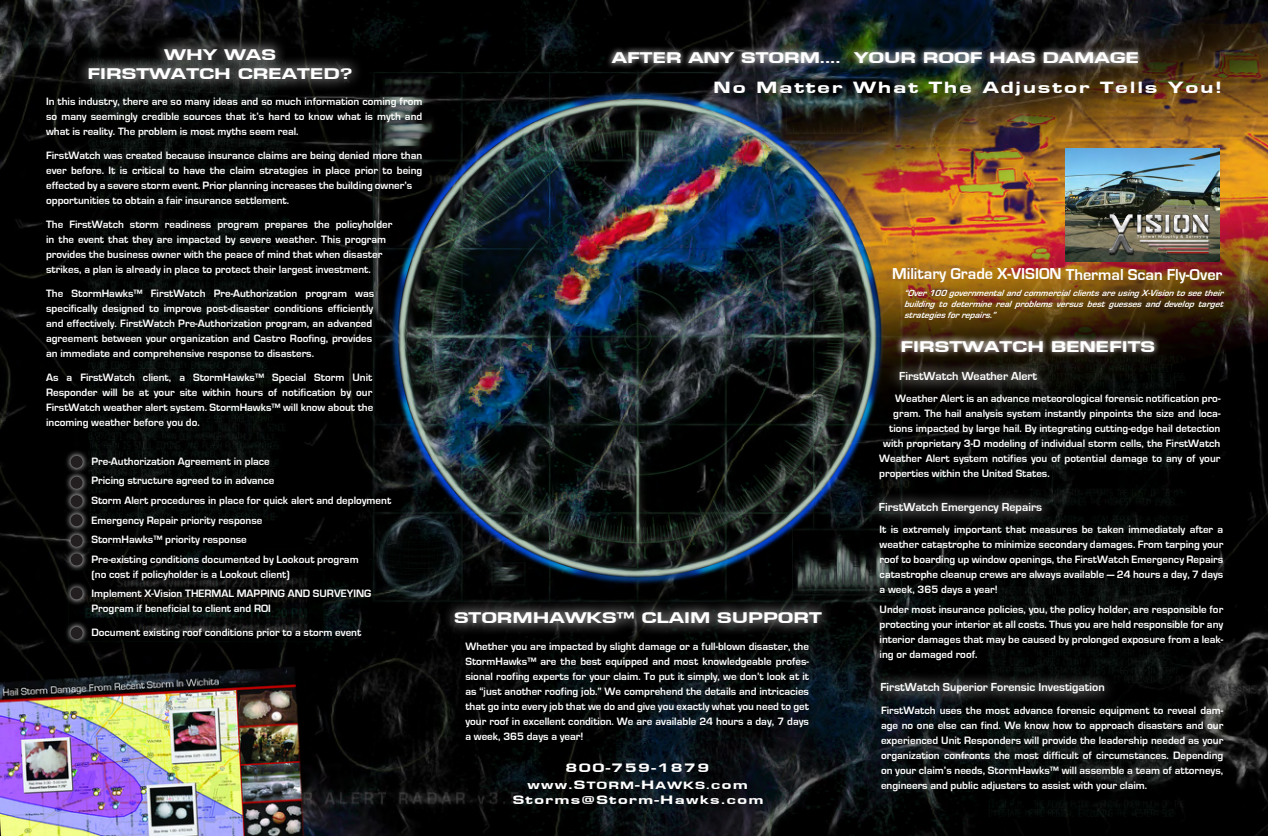
<style>
.page{position:relative;width:1268px;height:836px;background:#fff}
.page>*{position:absolute;margin:0;border:0;box-sizing:border-box;transform-origin:0 0}
.t1{font:800 16.9px "Eurose Wide";letter-spacing:.1em;color:#fff}
.t2{font:700 16.3px "Eurostile";letter-spacing:-.005em;color:#fff}
.t3{font:800 16px/19.2px "Eurose Wide";color:#fff;text-align:center}
.t4{font:800 12.6px "Eurose Wide";letter-spacing:.1em;color:#fff}
.t5{font:700 12px "Eurostile";color:#fff}
.t6{font:700 11px/15px "Eurostile";color:#fff;text-align:justify}
.t7{font:italic 700 9.2px/11px "Eurostile";color:#fff;text-align:justify}
.s1{font-size:11px}
</style>
<div class="page">
<img style="left:0;top:0;width:1267px;height:835px">
<svg style="left:77px;top:36px;width:286px;height:55px;background:#252626"></svg>
<svg style="left:64px;top:449px;width:25px;height:21px"></svg>
<div style="left:71px;top:455px;width:12px;height:12px;background:#231f20;border-radius:50%"></div>
<svg style="left:64px;top:470px;width:25px;height:18px"></svg>
<div style="left:71px;top:476px;width:12px;height:12px;background:#231f20;border-radius:50%"></div>
<svg style="left:64px;top:488px;width:25px;height:20px"></svg>
<div style="left:71px;top:495px;width:12px;height:12px;background:#231f20;border-radius:50%"></div>
<svg style="left:64px;top:508px;width:25px;height:20px"></svg>
<div style="left:71px;top:514px;width:12px;height:12px;background:#231f20;border-radius:50%"></div>
<svg style="left:64px;top:528px;width:25px;height:19px"></svg>
<div style="left:71px;top:534px;width:12px;height:12px;background:#231f20;border-radius:50%"></div>
<svg style="left:64px;top:547px;width:25px;height:24px"></svg>
<div style="left:71px;top:553px;width:12px;height:12px;background:#231f20;border-radius:50%"></div>
<svg style="left:64px;top:581px;width:25px;height:24px"></svg>
<div style="left:71px;top:587px;width:12px;height:12px;background:#231f20;border-radius:50%"></div>
<svg style="left:64px;top:620px;width:25px;height:25px"></svg>
<div style="left:71px;top:626px;width:12px;height:12px;background:#231f20;border-radius:50%"></div>
<img style="left:1064px;top:149px;width:155px;height:113px">
<img style="left:1095px;top:209px;width:119px;height:51px">
<img style="left:606px;top:46px;width:537px;height:24px">
<svg style="left:895px;top:334px;width:265px;height:24px;background:#52493d"></svg>
<svg style="left:887px;top:360px;width:161px;height:32px;background:#211e19"></svg>
<svg style="left:867px;top:490px;width:185px;height:34px;background:#161717"></svg>
<svg style="left:868px;top:671px;width:247px;height:34px;background:#181a1b"></svg>
<svg style="left:443px;top:600px;width:390px;height:35px;background:#272827"></svg>
<h3 class="t3" style="left:87px;top:44px;width:267px">WHY WAS<br>FIRSTWATCH CREATED?</h3>
<p class="t6" style="left:46px;top:94px;width:378px">In this industry, there are so many ideas and so much information coming from so many seemingly credible sources that it’s hard to know what is myth and what is reality. The problem is most myths seem real.</p>
<p class="t6" style="left:46px;top:148px;width:377px;text-align:left">FirstWatch was created because insurance claims are being denied more than ever before. It is critical to have the claim strategies in place prior to being effected by a severe storm event. Prior planning increases the building owner’s opportunities to obtain a fair insurance settlement.</p>
<p class="t6" style="left:46px;top:217px;width:348px;text-align:left">The FirstWatch storm readiness program prepares the policyholder in the event that they are impacted by severe weather. This program provides the business owner with the peace of mind that when disaster strikes, a plan is already in place to protect their largest investment.</p>
<p class="t6" style="left:46px;top:286px;width:329px;text-align:left">The StormHawks™ FirstWatch Pre-Authorization program was specifically designed to improve post-disaster conditions efficiently and effectively. FirstWatch Pre-Authorization program, an advanced agreement between your organization and Castro Roofing, provides an immediate and comprehensive response to disasters.</p>
<p class="t6" style="left:46px;top:370px;width:328px">As a FirstWatch client, a StormHawks™ Special Storm Unit Responder will be at your site within hours of notification by our FirstWatch weather alert system. StormHawks™ will know about the incoming weather before you do.</p>
<p class="t6" style="left:91px;top:451px;width:301px;line-height:19.5px;text-align:left">Pre-Authorization Agreement in place<br>Pricing structure agreed to in advance<br>Storm Alert procedures in place for quick alert and deployment Emergency Repair priority response<br>StormHawks™ priority response<br>Pre-existing conditions documented by Lookout program</p>
<p class="t6" style="left:91px;top:564px;width:281px;line-height:19.5px">(no cost if policyholder is a Lookout client)<br>Implement X-Vision THERMAL MAPPING AND SURVEYING</p>
<p class="t6" style="left:91px;top:596px;width:271px;line-height:24px">Program if beneficial to client and ROI<br>Document existing roof conditions prior to a storm event</p>
<h3 class="t3" style="left:612px;top:48px;width:528px">AFTER ANY STORM.... YOUR ROOF HAS DAMAGE</h3>
<h1 class="t1" style="left:714px;top:78px;width:510px">No Matter What The Adjustor Tells You!</h1>
<h2 class="t2" style="left:892px;top:265px;width:332px">Military Grade X-VISION Thermal Scan Fly-Over</h2>
<h3 class="t3" style="left:454px;top:608px;width:369px">STORMHAWKS™ CLAIM SUPPORT</h3>
<p class="t6" style="left:465px;top:638px;width:345px">Whether you are impacted by slight damage or a full-blown disaster, the StormHawks™ are the best equipped and most knowledgeable profes&shy;sional roofing experts for your claim. To put it simply, we don’t look at it as “just another roofing job.” We comprehend the details and intricacies that go into every job that we do and give you exactly what you need to get your roof in excellent condition. We are available 24 hours a day, 7 days a week, 365 days a year!</p>
<p class="t4" style="left:527px;top:777px;width:222px">www.S<span class="s1">TORM</span>-H<span class="s1">AWKS.</span>com</p>
<p class="t4" style="left:565px;top:760px;width:145px">800-759-1879</p>
<p class="t4" style="left:512px;top:792px;width:252px">Storms@Storm-Hawks.com</p>
<p class="t7" style="left:903px;top:288px;width:324px">“Over100governmentalandcommercialclientsareusingX-Visiontoseetheir buildingtodeterminerealproblemsversusbestguessesanddeveloptarget strategiesforrepairs.”</p>
<h3 class="t3" style="left:900px;top:336px;width:256px">FIRSTWATCH BENEFITS</h3>
<p class="t5" style="left:899px;top:369px;width:139px">FirstWatch Weather Alert</p>
<p class="t6" style="left:895px;top:391px;width:326px">Weather Alert is an advance meteorological forensic notification pro-</p>
<p class="t6" style="left:893px;top:406px;width:328px">gram. The hail analysis system instantly pinpoints the size and loca-</p>
<p class="t6" style="left:889px;top:421px;width:333px">tions impacted by large hail. By integrating cutting-edge hail detection</p>
<p class="t6" style="left:883px;top:436px;width:339px">with proprietary 3-D modeling of individual storm cells, the FirstWatch</p>
<p class="t6" style="left:879px;top:451px;width:343px">Weather Alert system notifies you of potential damage to any of your</p>
<p class="t6" style="left:879px;top:466px;width:172px">properties within the United States.</p>
<p class="t5" style="left:878px;top:500px;width:164px">FirstWatch Emergency Repairs</p>
<p class="t6" style="left:879px;top:522px;width:345px">It is extremely important that measures be taken immediately after a weather catastrophe to minimize secondary damages. From tarping your roof to boarding up window openings, the FirstWatch Emergency Repairs catastrophe cleanup crews are always available — 24 hours a day, 7 days a week, 365 days a year!</p>
<p class="t6" style="left:879px;top:601px;width:345px">Under most insurance policies, you, the policy holder, are responsible for protecting your interior at all costs. Thus you are held responsible for any interior damages that may be caused by prolonged exposure from a leak&shy;ing or damaged roof.</p>
<p class="t5" style="left:880px;top:680px;width:226px">FirstWatch Superior Forensic Investigation</p>
<p class="t6" style="left:880px;top:702px;width:344px">FirstWatch uses the most advance forensic equipment to reveal dam&shy;age no one else can find. We know how to approach disasters and our experienced Unit Responders will provide the leadership needed as your organization confronts the most difficult of circumstances. Depending on your claim’s needs, StormHawks™ will assemble a team of attorneys, engineers and public adjusters to assist with your claim.</p>
</div>
